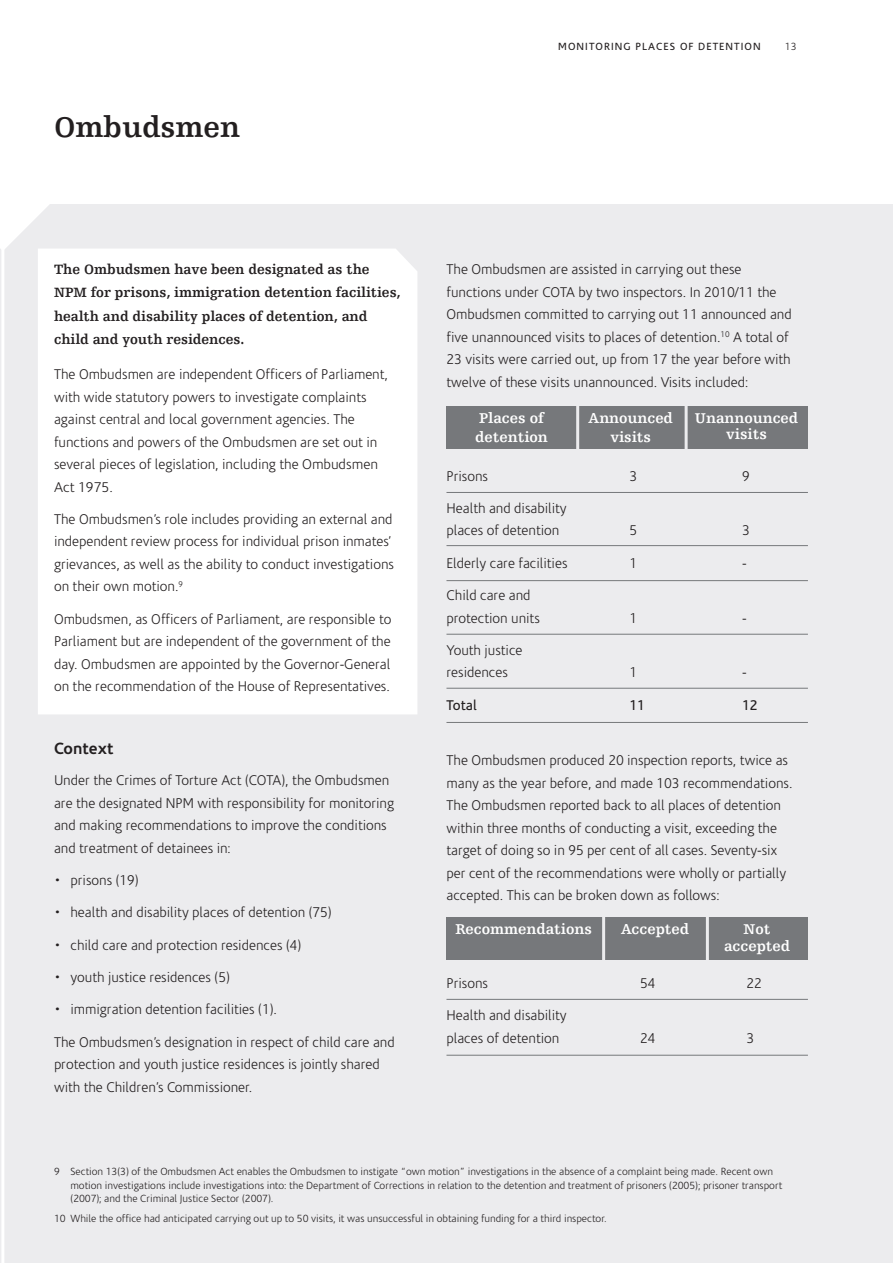
<style>
.page{position:relative;width:893px;height:1263px;background:#fff}
.page>*{position:absolute;margin:0;border:0;box-sizing:border-box;transform-origin:0 0}
.t1{font:700 30px "Humanist Slabserif 712";color:#231f20}
.t2{font:700 16.5px "Coris Macron";color:#231f20}
.t3{font:700 15px/19.5px "Humanist Slabserif 712";color:#fff;text-align:center}
.t4{font:300 14.25px/22.5px "Coris Macron";color:#231f20}
.t5{font:700 14.25px/23.2px "Humanist Slabserif 712";color:#231f20}
.t6{font:14.25px "Coris Macron";color:#231f20}
.t7{font:300 10.5px/13.5px "Coris Macron";color:#231f20}
.t8{font:10.5px "Coris Macron";letter-spacing:.1em;color:#231f20}
</style>
<div class="page">
<div style="left:0;top:204px;width:893px;height:1059px;background:#ececee"></div>
<svg style="left:0;top:204px;width:49px;height:46px"></svg>
<hr style="left:1px;top:242px;width:3px;height:1021px;background:#fff">
<div style="left:446px;top:407px;width:362px;height:42px;background:#76787b"></div>
<div style="left:38px;top:249px;width:379px;height:465px;background:#fff"></div>
<hr style="left:576px;top:405px;width:3px;height:53px;background:#ececee">
<hr style="left:446px;top:492px;width:362px;height:1px;background:#76787b">
<hr style="left:685px;top:405px;width:3px;height:53px;background:#ececee">
<hr style="left:446px;top:545px;width:362px;height:1px;background:#76787b">
<hr style="left:446px;top:580px;width:362px;height:1px;background:#76787b">
<hr style="left:446px;top:634px;width:362px;height:1px;background:#76787b">
<hr style="left:446px;top:688px;width:362px;height:1px;background:#76787b">
<hr style="left:446px;top:722px;width:362px;height:1px;background:#76787b">
<div style="left:446px;top:918px;width:362px;height:42px;background:#76787b"></div>
<hr style="left:446px;top:999px;width:362px;height:1px;background:#76787b">
<hr style="left:706px;top:916px;width:3px;height:53px;background:#ececee">
<hr style="left:602px;top:916px;width:3px;height:53px;background:#ececee">
<hr style="left:446px;top:1055px;width:362px;height:1px;background:#76787b">
<h1 class="t1" style="left:54px;top:108px;width:187px">Ombudsmen</h1>
<p class="t8" style="left:558px;top:41px;width:204px">MONITORING PLACES OF DETENTION</p>
<p class="t7" style="left:785px;top:40px;width:13px">13</p>
<p class="t5" style="left:54px;top:257px;width:348px">The Ombudsmen have been designated as the NPM for prisons, immigration detention facilities, health and disability places of detention, and child and youth residences.</p>
<p class="t4" style="left:54px;top:363px;width:335px">The Ombudsmen are independent Officers of Parliament, with wide statutory powers to investigate complaints against central and local government agencies. The functions and powers of the Ombudsmen are set out in several pieces of legislation, including the Ombudsmen Act 1975.</p>
<p class="t4" style="left:54px;top:508px;width:341px">The Ombudsmen’s role includes providing an external and independent review process for individual prison inmates’ grievances, as well as the ability to conduct investigations on their own motion.<sup>9</sup></p>
<p class="t4" style="left:54px;top:608px;width:339px;text-align:justify">Ombudsmen, as Officers of Parliament, are responsible to Parliament but are independent of the government of the day. Ombudsmen are appointed by the Governor-General on the recommendation of the House of Representatives.</p>
<p class="t2" style="left:54px;top:739px;width:61px">Context</p>
<p class="t4" style="left:54px;top:770px;width:342px">Under the Crimes of Torture Act (COTA), the Ombudsmen are the designated NPM with responsibility for monitoring and making recommendations to improve the conditions and treatment of detainees in:</p>
<p class="t4" style="left:54px;top:869px;width:86px">• prisons (19)</p>
<p class="t4" style="left:54px;top:902px;width:279px">• health and disability places of detention (75)</p>
<p class="t4" style="left:54px;top:934px;width:249px">• child care and protection residences (4)</p>
<p class="t4" style="left:54px;top:966px;width:177px">• youth justice residences (5)</p>
<p class="t4" style="left:54px;top:998px;width:224px">• immigration detention facilities (1).</p>
<p class="t4" style="left:54px;top:1031px;width:342px">The Ombudsmen’s designation in respect of child care and protection and youth justice residences is jointly shared with the Children’s Commissioner.</p>
<p class="t4" style="left:446px;top:259px;width:347px">The Ombudsmen are assisted in carrying out these functions under COTA by two inspectors. In 2010/11 the Ombudsmen committed to carrying out 11 announced and five unannounced visits to places of detention.<sup>10</sup> A total of 23 visits were carried out, up from 17 the year before with twelve of these visits unannounced. Visits included:</p>
<p class="t3" style="left:475px;top:408px;width:74px;text-align:left">Places of detention</p>
<p class="t3" style="left:589px;top:408px;width:86px">Announced visits</p>
<p class="t3" style="left:695px;top:409px;width:105px;line-height:16.5px">Unannounced visits</p>
<p class="t4" style="left:446px;top:465px;width:43px">Prisons</p>
<p class="t4" style="left:629px;top:465px;width:9px">3</p>
<p class="t4" style="left:742px;top:465px;width:9px">9</p>
<p class="t4" style="left:446px;top:497px;width:122px">Health and disability places of detention</p>
<p class="t4" style="left:629px;top:520px;width:9px">5</p>
<p class="t4" style="left:742px;top:520px;width:9px">3</p>
<p class="t4" style="left:446px;top:552px;width:123px">Elderly care facilities</p>
<p class="t4" style="left:629px;top:552px;width:9px">1</p>
<p class="t4" style="left:742px;top:552px;width:6px">-</p>
<p class="t4" style="left:446px;top:584px;width:95px">Child care and protection units</p>
<p class="t4" style="left:629px;top:607px;width:9px">1</p>
<p class="t4" style="left:742px;top:607px;width:6px">-</p>
<p class="t4" style="left:446px;top:639px;width:77px">Youth justice residences</p>
<p class="t4" style="left:629px;top:662px;width:9px">1</p>
<p class="t4" style="left:742px;top:662px;width:6px">-</p>
<p class="t6" style="left:446px;top:697px;width:32px">TOTAL</p>
<p class="t6" style="left:629px;top:697px;width:17px">11</p>
<p class="t6" style="left:742px;top:697px;width:17px">12</p>
<p class="t4" style="left:446px;top:749px;width:348px">The Ombudsmen produced 20 inspection reports, twice as many as the year before, and made 103 recommendations.<br>The Ombudsmen reported back to all places of detention within three months of conducting a visit, exceeding the target of doing so in 95 per cent of all cases. Seventy-six per cent of the recommendations were wholly or partially accepted. This can be broken down as follows:</p>
<p class="t3" style="left:456px;top:919px;width:138px">Recommendations</p>
<p class="t3" style="left:621px;top:919px;width:69px">Accepted</p>
<p class="t3" style="left:724px;top:921px;width:68px;line-height:16.5px">Not accepted</p>
<p class="t4" style="left:446px;top:972px;width:43px">Prisons</p>
<p class="t4" style="left:640px;top:972px;width:17px">54</p>
<p class="t4" style="left:746px;top:972px;width:17px">22</p>
<p class="t4" style="left:446px;top:1005px;width:122px">Health and disability places of detention</p>
<p class="t4" style="left:640px;top:1027px;width:17px">24</p>
<p class="t4" style="left:746px;top:1027px;width:9px">3</p>
<p class="t7" style="left:70px;top:1165px;width:713px;text-indent:-16px">9 Section 13(3) of the Ombudsmen Act enables the Ombudsmen to instigate “own motion” investigations in the absence of a complaint being made. Recent own motion investigations include investigations into: the Department of Corrections in relation to the detention and treatment of prisoners (2005); prisoner transport (2007); and the Criminal Justice Sector (2007).</p>
<p class="t7" style="left:54px;top:1212px;width:554px">10 While the office had anticipated carrying out up to 50 visits, it was unsuccessful in obtaining funding for a third inspector.</p>
</div>
